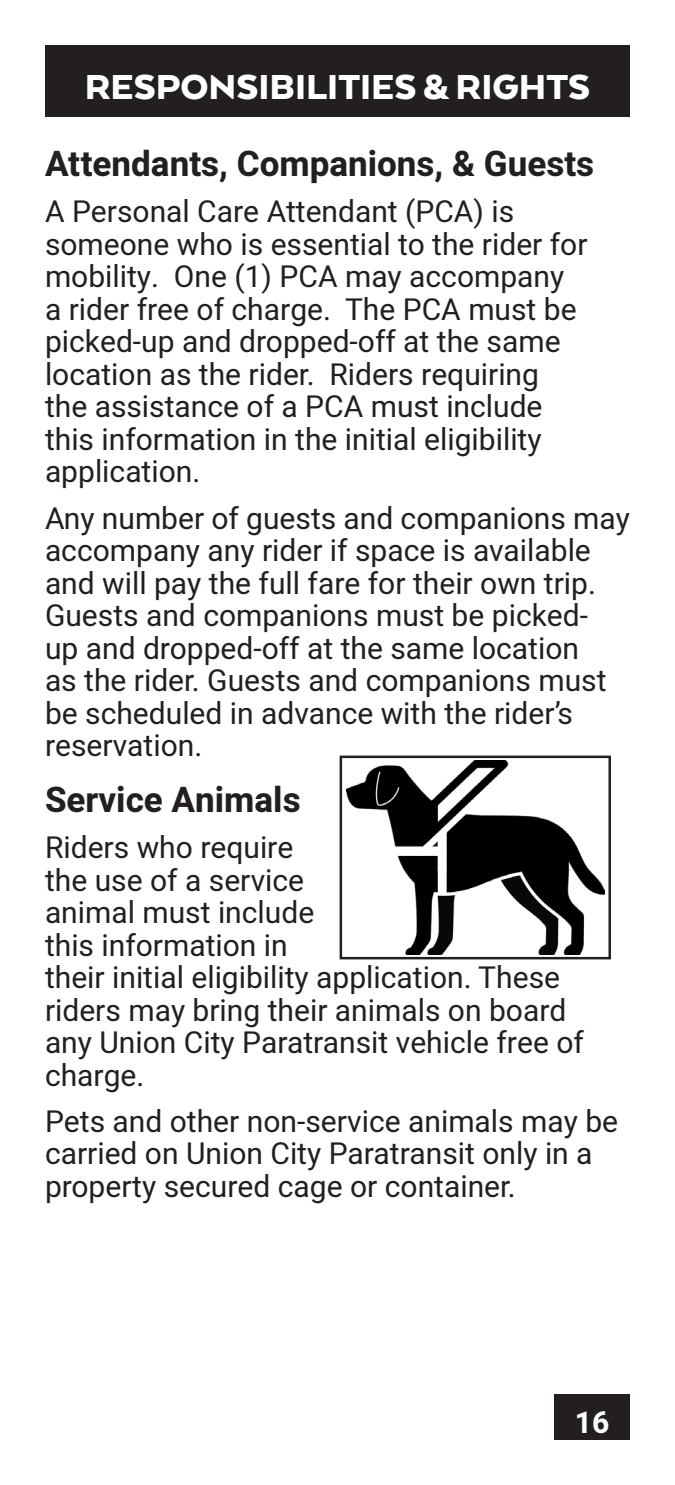
<style>
.page{position:relative;width:675px;height:1485px;background:#fff}
.page>*{position:absolute;margin:0;border:0;box-sizing:border-box;transform-origin:0 0}
.t1{font:900 40px "Arquitecta";color:#fff}
.t2{font:700 35px "Heebo";color:#231f20}
.t3{font:30px/32.5px "Heebo";color:#231f20}
.t4{font:700 30px "Heebo";color:#fff}
</style>
<div class="page">
<div style="left:45px;top:45px;width:585px;height:72px;background:#231f20"></div>
<div style="left:554px;top:1394px;width:76px;height:46px;background:#231f20"></div>
<img style="left:346px;top:761px;width:258px;height:193px">
<div style="left:340px;top:756px;width:271px;height:203px;border:2px solid #231f20"></div>
<p class="t1" style="left:85px;top:62px;width:507px">RESPONSIBILITIES &amp; RIGHTS</p>
<p class="t2" style="left:45px;top:139px;width:551px">Attendants, Companions, &amp; Guests</p>
<p class="t3" style="left:45px;top:195px;width:544px">A Personal Care Attendant (PCA) is someone who is essential to the rider for mobility. One (1) PCA may accompany a rider free of charge. The PCA must be picked-up and dropped-off at the same location as the rider. Riders requiring the assistance of a PCA must include this information in the initial eligibility application.</p>
<p class="t3" style="left:45px;top:502px;width:586px">Any number of guests and companions may accompany any rider if space is available and will pay the full fare for their own trip.<br>Guests and companions must be picked-<br>up and dropped-off at the same location<br>as the rider. Guests and companions must be scheduled in advance with the rider’s reservation.</p>
<p class="t2" style="left:45px;top:775px;width:257px">Service Animals</p>
<p class="t3" style="left:45px;top:831px;width:250px">Riders who require</p>
<p class="t3" style="left:45px;top:864px;width:261px">the use of a service</p>
<p class="t3" style="left:45px;top:896px;width:271px">animal must include</p>
<p class="t3" style="left:45px;top:929px;width:244px">this information in</p>
<p class="t3" style="left:45px;top:961px;width:541px">their initial eligibility application. These riders may bring their animals on board any Union City Paratransit vehicle free of charge.</p>
<p class="t3" style="left:45px;top:1105px;width:575px">Pets and other non-service animals may be carried on Union City Paratransit only in a property secured cage or container.</p>
<p class="t4" style="left:575px;top:1401px;width:36px">16</p>
</div>
